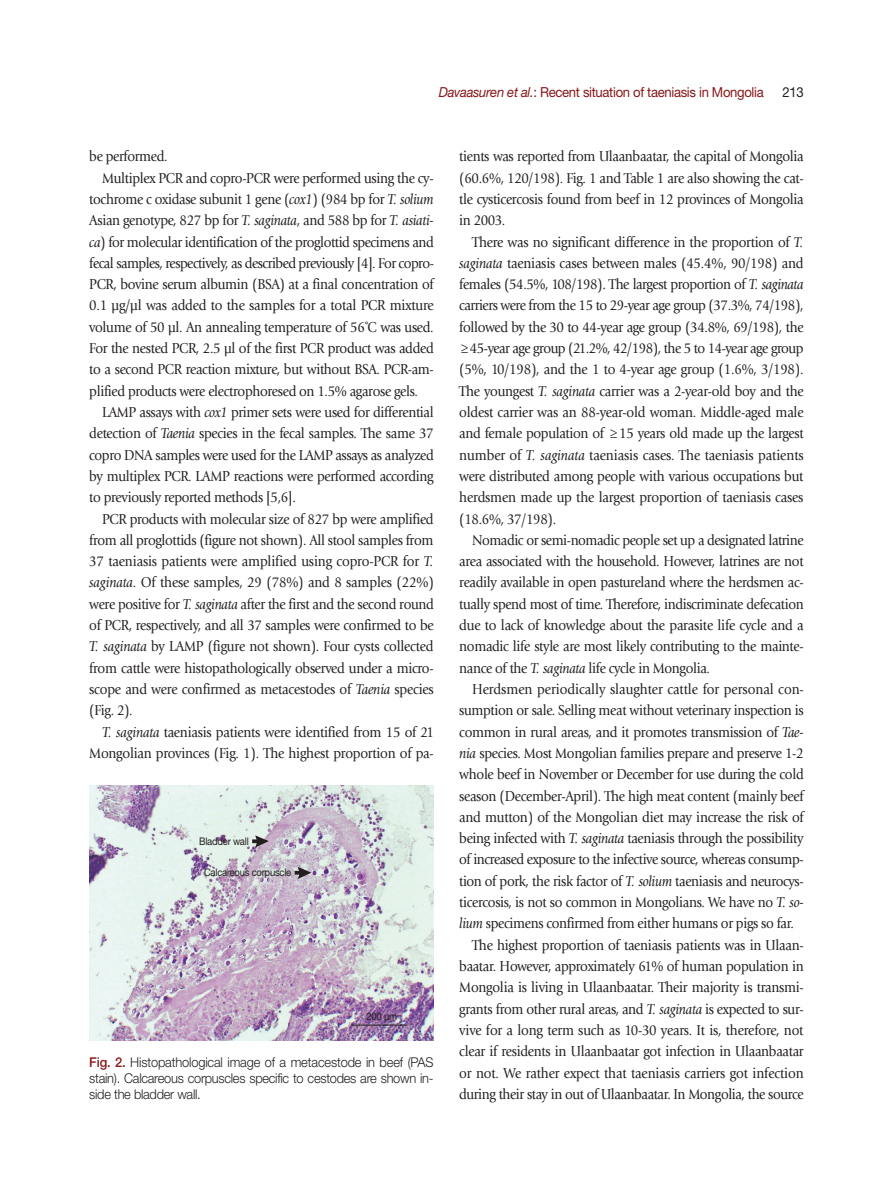
<style>
.page{position:relative;width:893px;height:1191px;background:#fff}
.page>*{position:absolute;margin:0;border:0;box-sizing:border-box;transform-origin:0 0}
.본문{font:15px/21.3px "Giovanni Std";letter-spacing:-.025em;color:#231f20;text-align:justify;scale:.9 1}
.하시라{font:13.8px "Helvetica Neue LT Std";letter-spacing:-.025em;color:#88181b;scale:.95 1}
.하시라-2{font:13.8px "Helvetica Neue LT Std";color:#231f20;scale:.95 1}
.표_제목__그림_설명{font:300 13.5px/16.2px "Helvetica Neue LT Std";letter-spacing:-.02em;color:#231f20;text-align:justify;scale:.95 1}
.그림_지문_8pt{font:10.5px "Helvetica Neue LT Std";letter-spacing:-.025em;color:#231f20;scale:.9 1}
.s1{font-style:italic}
.s2{font-weight:500;color:#88181b}
.s3{font-family:"Minion Pro"}
</style>
<div class="page">
<img style="left:89px;top:785px;width:345px;height:255px">
<svg style="left:252px;top:834px;width:17px;height:15px"></svg>
<svg style="left:295px;top:865px;width:16px;height:15px"></svg>
<hr style="left:351px;top:1024px;width:56px;height:1px;background:#231f20">
<p class="하시라" style="left:439px;top:83px;width:343px"><span class="s1">Davaasuren et al.</span>: Recent situation of taeniasis in Mongolia</p>
<p class="하시라-2" style="left:782px;top:83px;width:24px">213</p>
<p class="본문" style="left:89px;top:146px;width:89px">be performed.</p>
<p class="본문" style="left:89px;top:167px;width:384px;text-indent:13px">Multiplex PCR and copro-PCR were performed using the cy&shy;tochrome c oxidase subunit 1 gene (<span class="s1">cox1</span>) (984 bp for <span class="s1">T. solium </span>Asian genotype, 827 bp for <span class="s1">T. saginata</span>, and 588 bp for <span class="s1">T. asiati&shy;ca</span>) for molecular identification of the proglottid specimens and fecal samples, respectively, as described previously [4]. For copro-PCR, bovine serum albumin (BSA) at a final concentration of 0.1 µg/µl was added to the samples for a total PCR mixture volume of 50 µl. An annealing temperature of 56˚C was used.<br>For the nested PCR, 2.5 µl of the first PCR product was added to a second PCR reaction mixture, but without BSA. PCR-am&shy;plified products were electrophoresed on 1.5% agarose gels.</p>
<p class="본문" style="left:89px;top:401px;width:384px;text-indent:13px">LAMP assays with <span class="s1">cox1</span> primer sets were used for differential detection of <span class="s1">Taenia</span> species in the fecal samples. The same 37 copro DNA samples were used for the LAMP assays as analyzed by multiplex PCR. LAMP reactions were performed according to previously reported methods [5,6].</p>
<p class="본문" style="left:89px;top:508px;width:384px;text-indent:13px">PCR products with molecular size of 827 bp were amplified from all proglottids (figure not shown). All stool samples from 37 taeniasis patients were amplified using copro-PCR for <span class="s1">T. saginata</span>. Of these samples, 29 (78%) and 8 samples (22%) were positive for <span class="s1">T. saginata</span> after the first and the second round of PCR, respectively, and all 37 samples were confirmed to be <span class="s1">T. saginata</span> by LAMP (figure not shown). Four cysts collected from cattle were histopathologically observed under a micro&shy;scope and were confirmed as metacestodes of <span class="s1">Taenia</span> species (Fig. 2).</p>
<p class="본문" style="left:89px;top:721px;width:384px;text-align:right"><span class="s1">T. saginata</span> taeniasis patients were identified from 15 of 21<br>Mongolian provinces (Fig. 1). The highest proportion of pa-</p>
<p class="그림_지문_8pt" style="left:199px;top:835px;width:57px">Bladder wall</p>
<p class="그림_지문_8pt" style="left:204px;top:866px;width:98px">Calcareous corpuscle</p>
<p class="그림_지문_8pt" style="left:367px;top:1009px;width:35px">200 μm</p>
<p class="표_제목__그림_설명" style="left:89px;top:1053px;width:364px"><span class="s2">Fig. 2.</span> Histopathological image of a metacestode in beef (PAS stain). Calcareous corpuscles specific to cestodes are shown in&shy;side the bladder wall.</p>
<p class="본문" style="left:459px;top:146px;width:384px">tients was reported from Ulaanbaatar, the capital of Mongolia (60.6%, 120/198). Fig. 1 and Table 1 are also showing the cat&shy;tle cysticercosis found from beef in 12 provinces of Mongolia in 2003.</p>
<p class="본문" style="left:459px;top:231px;width:384px;text-indent:13px">There was no significant difference in the proportion of <span class="s1">T. saginata</span> taeniasis cases between males (45.4%, 90/198) and females (54.5%, 108/198). The largest proportion of <span class="s1">T. saginata </span>carriers were from the 15 to 29-year age group (37.3%, 74/198), followed by the 30 to 44-year age group (34.8%, 69/198), the <span class="s3">≥</span>45-year age group (21.2%, 42/198), the 5 to 14-year age group (5%, 10/198), and the 1 to 4-year age group (1.6%, 3/198).<br>The youngest <span class="s1">T. saginata</span> carrier was a 2-year-old boy and the oldest carrier was an 88-year-old woman. Middle-aged male and female population of <span class="s3">≥</span>15 years old made up the largest number of <span class="s1">T. saginata</span> taeniasis cases. The taeniasis patients were distributed among people with various occupations but herdsmen made up the largest proportion of taeniasis cases (18.6%, 37/198).</p>
<p class="본문" style="left:459px;top:529px;width:384px;text-indent:13px">Nomadic or semi-nomadic people set up a designated latrine area associated with the household. However, latrines are not readily available in open pastureland where the herdsmen ac&shy;tually spend most of time. Therefore, indiscriminate defecation due to lack of knowledge about the parasite life cycle and a nomadic life style are most likely contributing to the mainte&shy;nance of the <span class="s1">T. saginata</span> life cycle in Mongolia.</p>
<p class="본문" style="left:459px;top:678px;width:384px;text-indent:13px">Herdsmen periodically slaughter cattle for personal con&shy;sumption or sale. Selling meat without veterinary inspection is common in rural areas, and it promotes transmission of <span class="s1">Tae&shy;nia</span> species. Most Mongolian families prepare and preserve 1-2 whole beef in November or December for use during the cold season (December-April). The high meat content (mainly beef and mutton) of the Mongolian diet may increase the risk of being infected with <span class="s1">T. saginata</span> taeniasis through the possibility of increased exposure to the infective source, whereas consump&shy;tion of pork, the risk factor of <span class="s1">T. solium</span> taeniasis and neurocys&shy;ticercosis, is not so common in Mongolians. We have no <span class="s1">T. so&shy;lium</span> specimens confirmed from either humans or pigs so far.</p>
<p class="본문" style="left:459px;top:934px;width:384px;text-indent:13px">The highest proportion of taeniasis patients was in Ulaan&shy;baatar. However, approximately 61% of human population in Mongolia is living in Ulaanbaatar. Their majority is transmi&shy;grants from other rural areas, and <span class="s1">T. saginata</span> is expected to sur&shy;vive for a long term such as 10-30 years. It is, therefore, not clear if residents in Ulaanbaatar got infection in Ulaanbaatar or not. We rather expect that taeniasis carriers got infection during their stay in out of Ulaanbaatar. In Mongolia, the source</p>
</div>
